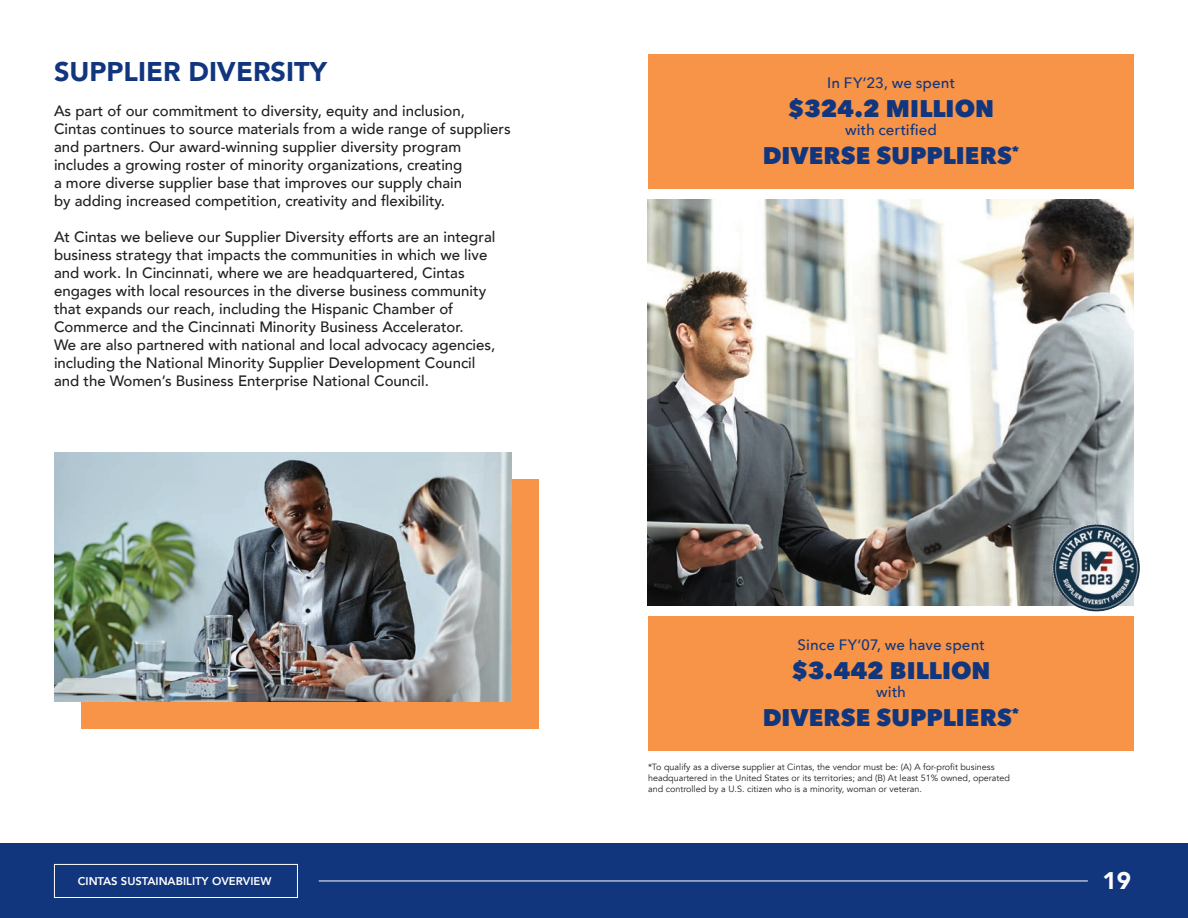
<style>
.page{position:relative;width:1188px;height:918px;background:#fff}
.page>*{position:absolute;margin:0;border:0;box-sizing:border-box;transform-origin:0 0}
.t1{font:900 27px "Avenir";color:#11367e}
.t2{font:800 24px "Avenir Next";letter-spacing:.005em;color:#11367e}
.t3{font:900 24px "Avenir";color:#fff}
.t4{font:500 15px/18px "Avenir";color:#231f20}
.t5{font:500 15px "Avenir Next";letter-spacing:.01em;color:#11367e}
.t6{font:800 11.25px "Avenir";color:#fff}
.t7{font:9px/10.8px "Avenir";color:#231f20}
</style>
<div class="page">
<div style="left:648px;top:616px;width:486px;height:135px;background:#f79447"></div>
<div style="left:594px;top:844px;width:594px;height:74px;background:#11367e"></div>
<img style="left:648px;top:199px;width:486px;height:407px">
<hr style="left:594px;top:881px;width:494px;height:1px;background:#fff">
<div style="left:648px;top:54px;width:486px;height:135px;background:#f79447"></div>
<img style="left:1053px;top:524px;width:87px;height:88px;border-radius:44px">
<div style="left:0;top:844px;width:594px;height:74px;background:#11367e"></div>
<div style="left:54px;top:864px;width:244px;height:34px;border:1px solid #fff"></div>
<hr style="left:319px;top:881px;width:275px;height:1px;background:#fff">
<div style="left:81px;top:479px;width:458px;height:250px;background:#f79447"></div>
<img style="left:54px;top:452px;width:458px;height:250px">
<p class="t1" style="left:54px;top:48px;width:274px">SUPPLIER DIVERSITY</p>
<p class="t4" style="left:54px;top:101px;width:458px">As part of our commitment to diversity, equity and inclusion, Cintas continues to source materials from a wide range of suppliers and partners. Our award-winning supplier diversity program includes a growing roster of minority organizations, creating<br>a more diverse supplier base that improves our supply chain<br>by adding increased competition, creativity and flexibility.</p>
<p class="t4" style="left:54px;top:227px;width:443px">At Cintas we believe our Supplier Diversity efforts are an integral business strategy that impacts the communities in which we live and work. In Cincinnati, where we are headquartered, Cintas engages with local resources in the diverse business community that expands our reach, including the Hispanic Chamber of Commerce and the Cincinnati Minority Business Accelerator.</p>
<p class="t4" style="left:54px;top:335px;width:443px">We are also partnered with national and local advocacy agencies, including the National Minority Supplier Development Council and the Women’s Business Enterprise National Council.</p>
<p class="t6" style="left:78px;top:873px;width:195px">CINTAS SUSTAINABILITY OVERVIEW</p>
<p class="t5" style="left:827px;top:70px;width:129px">In FY’23, we spent</p>
<p class="t2" style="left:788px;top:94px;width:208px">$324.2 MILLION</p>
<p class="t5" style="left:845px;top:117px;width:93px">with certified</p>
<p class="t2" style="left:763px;top:140px;width:258px">DIVERSE SUPPLIERS<sup>*</sup></p>
<p class="t5" style="left:798px;top:632px;width:188px">Since FY‘07, we have spent</p>
<p class="t2" style="left:791px;top:656px;width:201px">$3.442 BILLION</p>
<p class="t5" style="left:876px;top:679px;width:31px">with</p>
<p class="t2" style="left:763px;top:702px;width:258px">DIVERSE SUPPLIERS<sup>*</sup></p>
<p class="t7" style="left:648px;top:762px;width:364px">*To qualify as a diverse supplier at Cintas, the vendor must be: (A) A for-profit business headquartered in the United States or its territories; and (B) At least 51% owned, operated and controlled by a U.S. citizen who is a minority, woman or veteran.</p>
<p class="t3" style="left:1103px;top:860px;width:30px">19</p>
</div>
